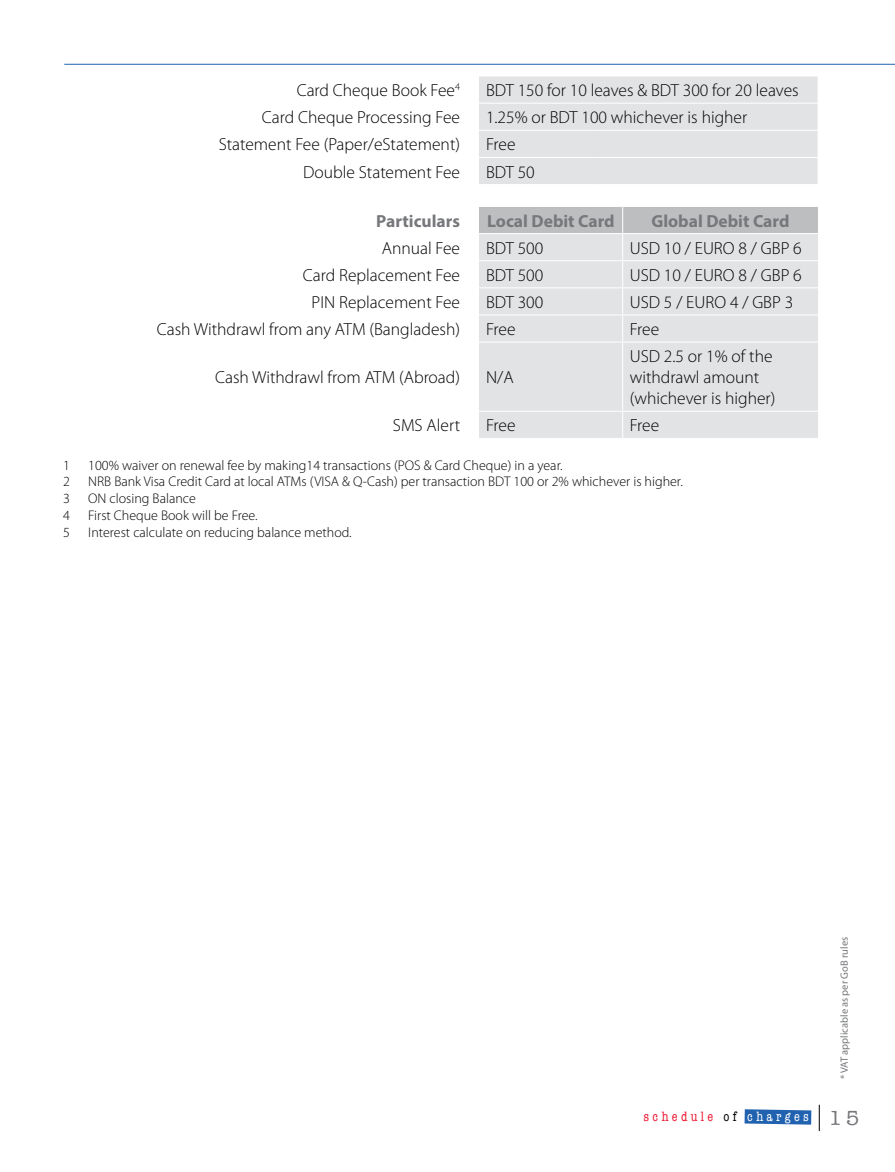
<style>
.page{position:relative;width:895px;height:1172px;background:#fff}
.page>*{position:absolute;margin:0;border:0;box-sizing:border-box;transform-origin:0 0}
.t1{font:300 17.5px/21px "Myriad Pro";color:#000}
.t2{font:700 17.5px "Myriad Pro";color:#77787b}
.t3{font:300 14px "Myriad Pro";color:#000}
.t4{font:condensed 14px "American Typewriter";letter-spacing:.24em;color:#ed1b35}
.t5{font:10.5px "Myriad Pro";color:#77787b}
.s1{color:#000}
.s2{color:#fff}
.s3{font-stretch:normal;font-size:21px;color:#77787b}
</style>
<div class="page">
<svg style="left:744px;top:1109px;width:67px;height:15px"></svg>
<svg style="left:819px;top:1105px;width:1px;height:26px"></svg>
<hr style="left:64px;top:64px;width:831px;height:1px;background:#2062af">
<div style="left:479px;top:77px;width:338px;height:107px;background:#e2e3e4"></div>
<hr style="left:479px;top:103px;width:117px;height:1px;background:#fff">
<hr style="left:596px;top:103px;width:111px;height:1px;background:#fff">
<hr style="left:707px;top:103px;width:110px;height:1px;background:#fff">
<hr style="left:479px;top:130px;width:117px;height:1px;background:#fff">
<hr style="left:596px;top:130px;width:111px;height:1px;background:#fff">
<hr style="left:707px;top:130px;width:110px;height:1px;background:#fff">
<hr style="left:479px;top:157px;width:117px;height:1px;background:#fff">
<hr style="left:596px;top:157px;width:111px;height:1px;background:#fff">
<hr style="left:707px;top:157px;width:110px;height:1px;background:#fff">
<div style="left:479px;top:206px;width:143px;height:28px;background:#bcbec0"></div>
<div style="left:622px;top:206px;width:196px;height:28px;background:#bcbec0"></div>
<div style="left:479px;top:234px;width:339px;height:204px;background:#e2e3e4"></div>
<hr style="left:479px;top:206px;width:143px;height:1px;background:#fff">
<hr style="left:622px;top:206px;width:196px;height:1px;background:#fff">
<hr style="left:479px;top:233px;width:143px;height:1px;background:#fff">
<hr style="left:622px;top:233px;width:196px;height:1px;background:#fff">
<hr style="left:479px;top:260px;width:143px;height:1px;background:#fff">
<hr style="left:622px;top:260px;width:196px;height:1px;background:#fff">
<hr style="left:479px;top:287px;width:143px;height:1px;background:#fff">
<hr style="left:622px;top:287px;width:196px;height:1px;background:#fff">
<hr style="left:479px;top:314px;width:143px;height:1px;background:#fff">
<hr style="left:622px;top:314px;width:196px;height:1px;background:#fff">
<svg style="left:622px;top:207px;width:1px;height:135px"></svg>
<hr style="left:479px;top:342px;width:143px;height:1px;background:#fff">
<hr style="left:622px;top:342px;width:196px;height:1px;background:#fff">
<hr style="left:622px;top:342px;width:1px;height:69px;background:#fff">
<hr style="left:479px;top:411px;width:143px;height:1px;background:#fff">
<hr style="left:622px;top:411px;width:196px;height:1px;background:#fff">
<svg style="left:622px;top:412px;width:1px;height:26px"></svg>
<p class="t1" style="left:297px;top:80px;width:165px">Card Cheque Book Fee<sup>4</sup></p>
<p class="t1" style="left:486px;top:80px;width:314px">BDT 150 for 10 leaves &amp; BDT 300 for 20 leaves</p>
<p class="t1" style="left:262px;top:107px;width:200px">Card Cheque Processing Fee</p>
<p class="t1" style="left:486px;top:107px;width:263px">1.25% or BDT 100 whichever is higher</p>
<p class="t1" style="left:219px;top:134px;width:243px">Statement Fee (Paper/eStatement)</p>
<p class="t1" style="left:486px;top:134px;width:31px">Free</p>
<p class="t1" style="left:303px;top:161px;width:158px">Double Statement Fee</p>
<p class="t1" style="left:486px;top:161px;width:50px">BDT 50</p>
<p class="t2" style="left:376px;top:209px;width:85px">Particulars</p>
<p class="t2" style="left:487px;top:209px;width:129px">Local Debit Card</p>
<p class="t2" style="left:651px;top:209px;width:140px">Global Debit Card</p>
<p class="t1" style="left:382px;top:238px;width:80px">Annual Fee</p>
<p class="t1" style="left:486px;top:238px;width:59px">BDT 500</p>
<p class="t1" style="left:629px;top:238px;width:174px">USD 10 / EURO 8 / GBP 6</p>
<p class="t1" style="left:303px;top:265px;width:159px">Card Replacement Fee</p>
<p class="t1" style="left:486px;top:265px;width:59px">BDT 500</p>
<p class="t1" style="left:629px;top:265px;width:174px">USD 10 / EURO 8 / GBP 6</p>
<p class="t1" style="left:311px;top:292px;width:150px">PIN Replacement Fee</p>
<p class="t1" style="left:486px;top:292px;width:59px">BDT 300</p>
<p class="t1" style="left:629px;top:292px;width:165px">USD 5 / EURO 4 / GBP 3</p>
<p class="t1" style="left:157px;top:319px;width:305px">Cash Withdrawl from any ATM (Bangladesh)</p>
<p class="t1" style="left:486px;top:319px;width:31px">Free</p>
<p class="t1" style="left:629px;top:319px;width:31px">Free</p>
<p class="t1" style="left:215px;top:367px;width:246px">Cash Withdrawl from ATM (Abroad)</p>
<p class="t1" style="left:486px;top:367px;width:29px">N/A</p>
<p class="t1" style="left:629px;top:346px;width:147px">USD 2.5 or 1% of the withdrawl amount (whichever is higher)</p>
<p class="t1" style="left:393px;top:415px;width:69px">SMS Alert</p>
<p class="t1" style="left:486px;top:415px;width:31px">Free</p>
<p class="t1" style="left:629px;top:415px;width:31px">Free</p>
<p class="t3" style="left:63px;top:457px;width:8px">1</p>
<p class="t3" style="left:88px;top:457px;width:476px">100% waiver on renewal fee by making14 transactions (POS &amp; Card Cheque) in a year.</p>
<p class="t3" style="left:63px;top:474px;width:8px">2</p>
<p class="t3" style="left:88px;top:474px;width:596px">NRB Bank Visa Credit Card at local ATMs (VISA &amp; Q-Cash) per transaction BDT 100 or 2% whichever is higher.</p>
<p class="t3" style="left:63px;top:491px;width:8px">3</p>
<p class="t3" style="left:88px;top:491px;width:109px">ON closing Balance</p>
<p class="t3" style="left:63px;top:508px;width:8px">4</p>
<p class="t3" style="left:88px;top:508px;width:171px">First Cheque Book will be Free.</p>
<p class="t3" style="left:63px;top:524px;width:8px">5</p>
<p class="t3" style="left:88px;top:524px;width:265px">Interest calculate on reducing balance method.</p>
<p class="t5" style="left:838px;top:1079px;width:144px;rotate:-90deg">* VAT applicable as per GoB rules</p>
<p class="t4" style="left:643px;top:1106px;width:217px">schedule <span class="s1">of</span> <span class="s2">charges</span> <span class="s3">15</span></p>
</div>
